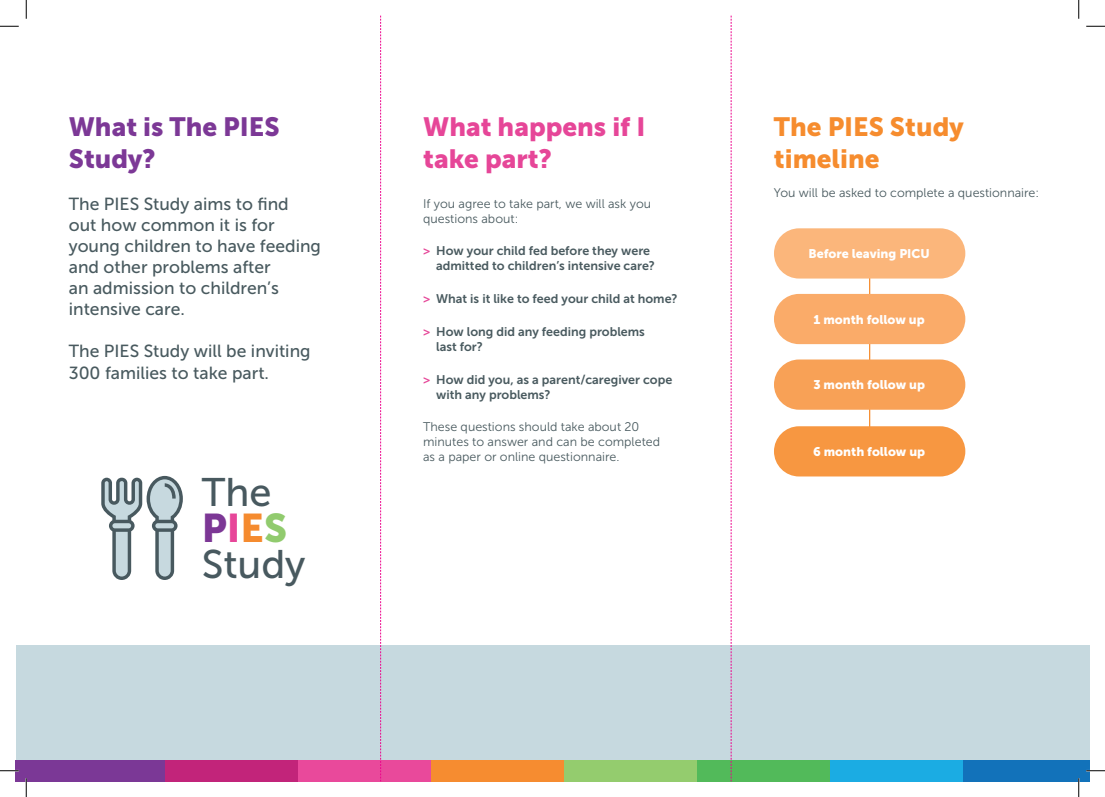
<style>
.page{position:relative;width:1105px;height:797px;background:#fff}
.page>*{position:absolute;margin:0;border:0;box-sizing:border-box;transform-origin:0 0}
.t1{font:39.75px "Museo Sans 500";color:#48595f}
.t2{font:39.75px "Museo Sans 900";color:#7c3795}
.t3{font:26.25px/31.5px "Museo Sans 900";color:#e64698}
.t4{font:26.25px/31.5px "Museo Sans 900";color:#f68c2e}
.t5{font:26.25px/31.5px "Museo Sans 900";color:#7c3896}
.t6{font:17.5px/21px "Museo Sans 500";color:#495a5f}
.t7{font:12.5px/15px "Museo Sans 700";color:#495a5f}
.t8{font:12.5px/15px "Museo Sans 300";color:#495a5f}
.t9{font:12.5px "Museo Sans 900";color:#fff}
.s1{color:#e74699}
.s2{color:#f58b2f}
.s3{color:#91cb6e}
.s4{color:#e64698}
</style>
<div class="page">
<hr style="left:869px;top:253px;width:1px;height:198px;background:#f68c2e">
<svg style="left:101px;top:476px;width:82px;height:104px"></svg>
<div style="left:774px;top:228px;width:191px;height:50px;background:#fbb67b;border-radius:25px"></div>
<div style="left:774px;top:294px;width:191px;height:50px;background:#faab69;border-radius:25px"></div>
<div style="left:774px;top:359px;width:191px;height:51px;background:#f8a156;border-radius:25px"></div>
<div style="left:774px;top:426px;width:191px;height:50px;background:#f79741;border-radius:25px"></div>
<div style="left:962px;top:760px;width:127px;height:21px;background:#1272ba"></div>
<div style="left:829px;top:760px;width:133px;height:21px;background:#1bace3"></div>
<div style="left:696px;top:760px;width:134px;height:21px;background:#52ba5a"></div>
<div style="left:563px;top:760px;width:134px;height:21px;background:#94cc6e"></div>
<div style="left:431px;top:760px;width:133px;height:21px;background:#f68c30"></div>
<div style="left:298px;top:760px;width:133px;height:21px;background:#e9499b"></div>
<div style="left:165px;top:760px;width:133px;height:21px;background:#c2247a"></div>
<div style="left:16px;top:760px;width:149px;height:21px;background:#7b3896"></div>
<div style="left:16px;top:645px;width:1073px;height:115px;background:#c6d9df"></div>
<svg style="left:380px;top:16px;width:1px;height:765px"></svg>
<svg style="left:731px;top:16px;width:1px;height:765px"></svg>
<svg style="left:0;top:25px;width:19px;height:2px"></svg>
<svg style="left:1086px;top:25px;width:19px;height:2px"></svg>
<svg style="left:0;top:770px;width:19px;height:1px"></svg>
<svg style="left:1086px;top:770px;width:19px;height:1px"></svg>
<svg style="left:25px;top:0;width:2px;height:19px"></svg>
<svg style="left:25px;top:778px;width:2px;height:19px"></svg>
<svg style="left:1078px;top:0;width:1px;height:19px"></svg>
<svg style="left:1078px;top:778px;width:1px;height:19px"></svg>
<h2 class="t5" style="left:69px;top:111px;width:212px">What is The PIES<br>Study?</h2>
<h3 class="t6" style="left:69px;top:194px;width:254px">The PIES Study aims to find<br>out how common it is for young children to have feeding and other problems after<br>an admission to children’s intensive care.</h3>
<h3 class="t6" style="left:69px;top:341px;width:243px">The PIES Study will be inviting<br>300 families to take part.</h3>
<h1 class="t1" style="left:202px;top:470px;width:71px">The</h1>
<h1 class="t2" style="left:202px;top:505px;width:87px">P<span class="s1">I</span><span class="s2">E</span><span class="s3">S</span></h1>
<h1 class="t1" style="left:202px;top:542px;width:105px">Study</h1>
<h2 class="t3" style="left:423px;top:111px;width:224px">What happens if I take part?</h2>
<p class="t8" style="left:423px;top:196px;width:229px">If you agree to take part, we will ask you questions about:</p>
<p class="t7" style="left:436px;top:243px;width:220px;text-indent:-13px"><span class="s4">&gt;</span> How your child fed before they were admitted to children’s intensive care?</p>
<p class="t7" style="left:423px;top:291px;width:256px"><span class="s4">&gt;</span> What is it like to feed your child at home?</p>
<p class="t7" style="left:436px;top:324px;width:210px;text-indent:-13px"><span class="s4">&gt;</span> How long did any feeding problems last for?</p>
<p class="t7" style="left:436px;top:372px;width:238px;text-indent:-13px"><span class="s4">&gt;</span> How did you, as a parent/caregiver cope with any problems?</p>
<p class="t8" style="left:423px;top:419px;width:238px">These questions should take about 20 minutes to answer and can be completed as a paper or online questionnaire.</p>
<h2 class="t4" style="left:774px;top:111px;width:191px">The PIES Study timeline</h2>
<p class="t8" style="left:774px;top:185px;width:267px">You will be asked to complete a questionnaire:</p>
<p class="t9" style="left:808px;top:247px;width:123px">Before leaving PICU</p>
<p class="t9" style="left:814px;top:312px;width:113px">1 month follow up</p>
<p class="t9" style="left:813px;top:378px;width:113px">3 month follow up</p>
<p class="t9" style="left:813px;top:444px;width:113px">6 month follow up</p>
</div>
